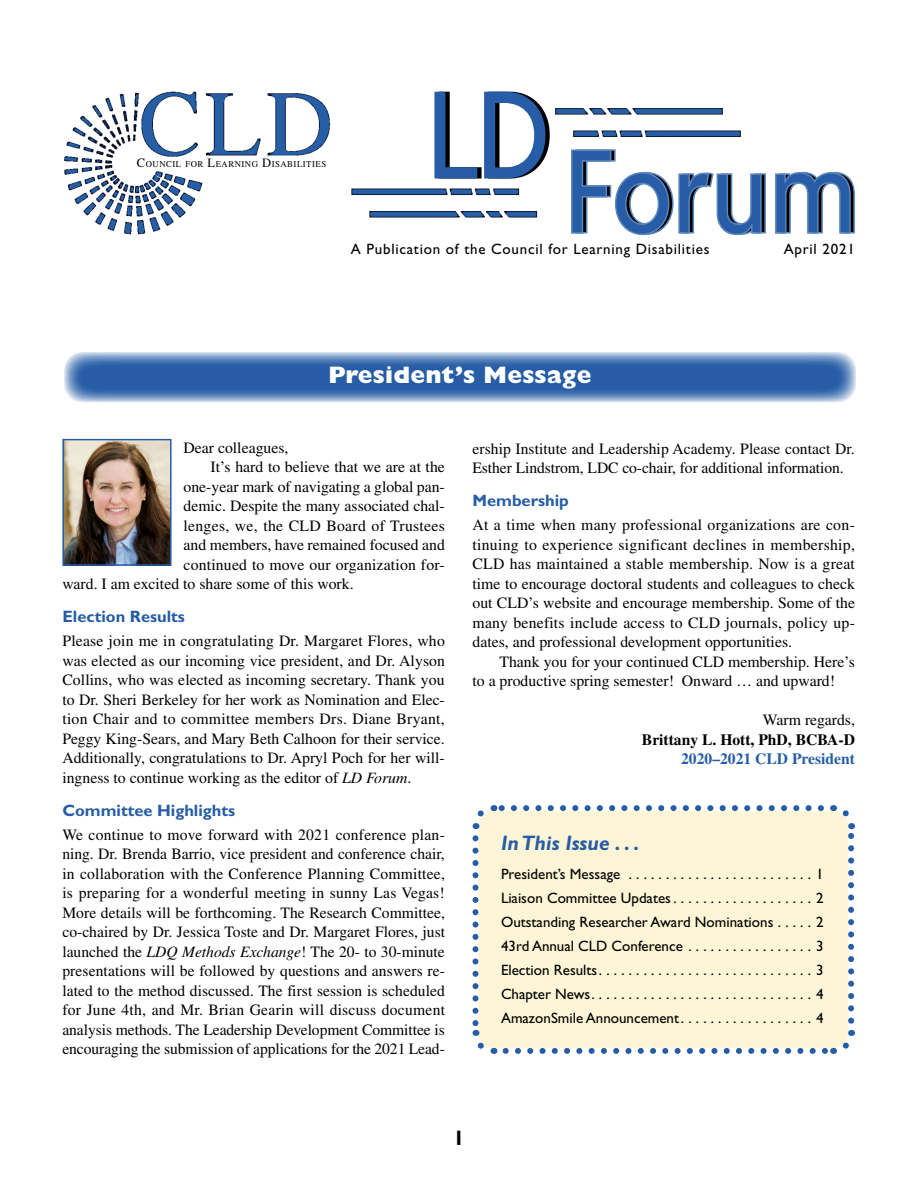
<style>
.page{position:relative;width:918px;height:1188px;background:#fff}
.page>*{position:absolute;margin:0;border:0;box-sizing:border-box;transform-origin:0 0}
.t1{font:800 24px "Gill Sans Std";letter-spacing:.01em;color:#fff}
.Head_Contents{font:italic 700 21px "Gill Sans Std";color:#265da6}
.t2{font:700 21px "Gill Sans Std";color:#000}
.Head_1__Body{font:700 16.5px "Gill Sans Std";color:#265da6}
.Body_Text_After_Head{font:15.75px/19.5px "Times";color:#000;text-align:justify}
.Body_Text{font:15.75px/19.5px "Times";color:#000}
.Body_Text-2{font:15.75px "Times";letter-spacing:.02em;color:#000}
.Byline{font:700 15.75px "Times";color:#000}
.CLD_Prez_Title{font:700 15.75px "Times";color:#265da6}
.Contents{font:15px "Gill Sans Std";color:#000}
.Contents-2{font:15px "Gill Sans Std";letter-spacing:.05em;color:#000}
.t3{font:8.85px "Times";letter-spacing:.055em;color:#000}
.s1{font-size:12.75px}
.s2{font-style:italic}
</style>
<div class="page">
<img style="left:64px;top:92px;width:677px;height:143px">
<svg style="left:434px;top:92px;width:116px;height:87px"></svg>
<svg style="left:570px;top:149px;width:285px;height:87px"></svg>
<div style="left:476px;top:808px;width:375px;height:243px;background:#fdf5d6;border-radius:18px"></div>
<svg style="left:506px;top:1048px;width:321px;height:6px"></svg>
<svg style="left:472px;top:838px;width:23px;height:216px"></svg>
<svg style="left:833px;top:1030px;width:22px;height:24px"></svg>
<svg style="left:832px;top:805px;width:22px;height:216px"></svg>
<svg style="left:472px;top:805px;width:349px;height:24px"></svg>
<svg style="left:64px;top:352px;width:792px;height:50px;background:#4e7bb6"></svg>
<img style="left:65px;top:442px;width:104px;height:121px">
<div style="left:62px;top:439px;width:110px;height:127px;border:2px solid #265da6"></div>
<p class="t3" style="left:137px;top:159px;width:191px"><span class="s1">C</span>OUNCIL FOR <span class="s1">L</span>EARNING <span class="s1">D</span>ISABILITIES</p>
<p class="Contents-2" style="left:351px;top:240px;width:360px">A Publication of the Council for Learning Disabilities</p>
<p class="Contents-2" style="left:784px;top:240px;width:72px">April 2021</p>
<h1 class="t1" style="left:329px;top:361px;width:264px">President’s Message</h1>
<p class="Body_Text_After_Head" style="left:184px;top:438px;width:106px">Dear colleagues,</p>
<p class="Body_Text" style="left:211px;top:457px;width:236px">It’s hard to believe that we are at the</p>
<p class="Body_Text" style="left:184px;top:477px;width:263px">one-year mark of navigating a global pan-</p>
<p class="Body_Text" style="left:184px;top:496px;width:263px">demic. Despite the many associated chal-</p>
<p class="Body_Text-2" style="left:184px;top:517px;width:263px">lenges, we, the CLD Board of Trustees</p>
<p class="Body_Text" style="left:184px;top:535px;width:263px">and members, have remained focused and</p>
<p class="Body_Text" style="left:184px;top:555px;width:263px">continued to move our organization for-</p>
<p class="Body_Text" style="left:62px;top:574px;width:293px">ward. I am excited to share some of this work.</p>
<p class="Head_1__Body" style="left:62px;top:607px;width:124px">Election Results</p>
<p class="Body_Text_After_Head" style="left:62px;top:631px;width:384px">Please join me in congratulating Dr. Margaret Flores, who was elected as our incoming vice president, and Dr. Alyson Collins, who was elected as incoming secretary. Thank you to Dr. Sheri Berkeley for her work as Nomination and Elec&shy;tion Chair and to committee members Drs. Diane Bryant, Peggy King-Sears, and Mary Beth Calhoon for their service.<br>Additionally, congratulations to Dr. Apryl Poch for her will&shy;ingness to continue working as the editor of <span class="s2">LD Forum</span>.</p>
<p class="Head_1__Body" style="left:62px;top:801px;width:174px">Committee Highlights</p>
<p class="Body_Text_After_Head" style="left:62px;top:825px;width:384px">We continue to move forward with 2021 conference plan&shy;ning. Dr. Brenda Barrio, vice president and conference chair, in collaboration with the Conference Planning Committee, is preparing for a wonderful meeting in sunny Las Vegas!<br>More details will be forthcoming. The Research Committee, co-chaired by Dr. Jessica Toste and Dr. Margaret Flores, just launched the <span class="s2">LDQ Methods Exchange</span>! The 20- to 30-minute presentations will be followed by questions and answers re&shy;lated to the method discussed. The first session is scheduled for June 4th, and Mr. Brian Gearin will discuss document analysis methods. The Leadership Development Committee is encouraging the submission of applications for the 2021 Lead-</p>
<p class="Body_Text_After_Head" style="left:472px;top:439px;width:384px">ership Institute and Leadership Academy. Please contact Dr.<br>Esther Lindstrom, LDC co-chair, for additional information.</p>
<p class="Head_1__Body" style="left:472px;top:491px;width:98px">Membership</p>
<p class="Body_Text_After_Head" style="left:472px;top:515px;width:384px">At a time when many professional organizations are con&shy;tinuing to experience significant declines in membership, CLD has maintained a stable membership. Now is a great time to encourage doctoral students and colleagues to check out CLD’s website and encourage membership. Some of the many benefits include access to CLD journals, policy up&shy;dates, and professional development opportunities.</p>
<p class="Body_Text" style="left:472px;top:652px;width:384px;text-indent:27px">Thank you for your continued CLD membership. Here’s to a productive spring semester! Onward … and upward!</p>
<p class="Body_Text" style="left:763px;top:710px;width:94px">Warm regards,</p>
<p class="Byline" style="left:642px;top:730px;width:215px">Brittany L. Hott, PhD, BCBA-D</p>
<p class="CLD_Prez_Title" style="left:681px;top:749px;width:175px">2020–2021 CLD President</p>
<p class="Head_Contents" style="left:501px;top:831px;width:140px">In This Issue . . .</p>
<p class="Contents" style="left:501px;top:865px;width:324px">President’s Message . . . . . . . . . . . . . . . . . . . . . . . . . 1</p>
<p class="Contents" style="left:501px;top:889px;width:324px">Liaison Committee Updates . . . . . . . . . . . . . . . . . . . 2</p>
<p class="Contents" style="left:501px;top:913px;width:324px">Outstanding Researcher Award Nominations . . . . . 2</p>
<p class="Contents" style="left:501px;top:937px;width:324px">43rd Annual CLD Conference . . . . . . . . . . . . . . . . . 3</p>
<p class="Contents" style="left:501px;top:961px;width:324px">Election Results . . . . . . . . . . . . . . . . . . . . . . . . . . . . . 3</p>
<p class="Contents" style="left:501px;top:985px;width:324px">Chapter News . . . . . . . . . . . . . . . . . . . . . . . . . . . . . . 4</p>
<p class="Contents" style="left:501px;top:1009px;width:324px">AmazonSmile Announcement . . . . . . . . . . . . . . . . . . 4</p>
<h2 class="t2" style="left:453px;top:1125px;width:13px">1</h2>
</div>
